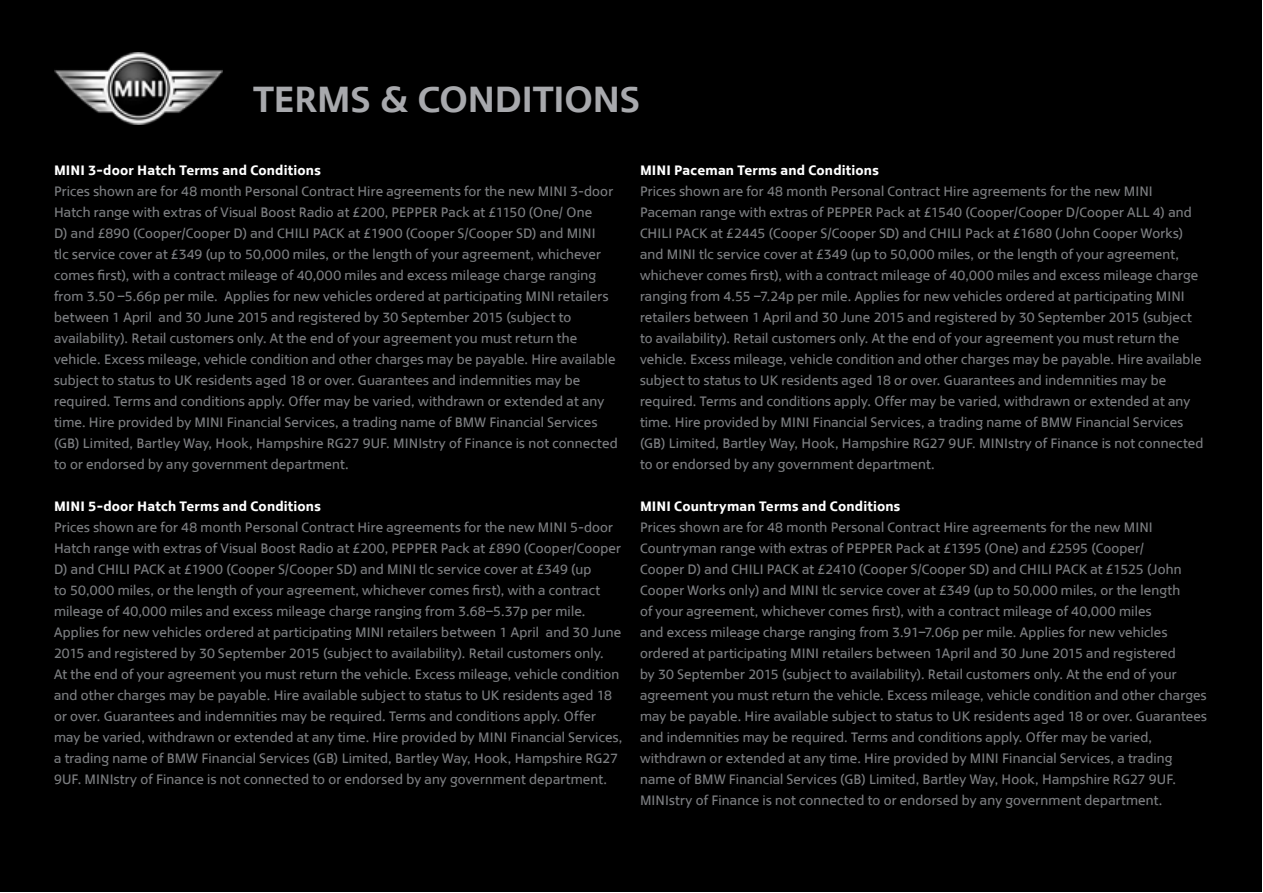
<style>
.page{position:relative;width:1263px;height:893px;background:#fff}
.page>*{position:absolute;margin:0;border:0;box-sizing:border-box;transform-origin:0 0}
.T___Cs_body{font:36px "MINI Type Global Pro Headline";letter-spacing:-.005em;color:#a8a9ad}
.T___Cs_body-2{font:13.5px/21px "MINI Type Global Pro";letter-spacing:.01em;color:#7c7e81}
.T___Cs_body-3{font:700 13.5px "MINI Type Global Pro";letter-spacing:.01em;color:#fff}
</style>
<div class="page">
<div style="left:1px;top:1px;width:1261px;height:891px;background:#000"></div>
<img style="left:54px;top:53px;width:168px;height:72px">
<p class="T___Cs_body" style="left:253px;top:70px;width:389px">TERMS &amp; CONDITIONS</p>
<p class="T___Cs_body-3" style="left:54px;top:159px;width:268px">MINI 3-door Hatch Terms and Conditions</p>
<p class="T___Cs_body-2" style="left:54px;top:181px;width:565px">Prices shown are for 48 month Personal Contract Hire agreements for the new MINI 3-door Hatch range with extras of Visual Boost Radio at £200, PEPPER Pack at £1150 (One/ One<br>D) and £890 (Cooper/Cooper D) and CHILI PACK at £1900 (Cooper S/Cooper SD) and MINI<br>tlc service cover at £349 (up to 50,000 miles, or the length of your agreement, whichever comes first), with a contract mileage of 40,000 miles and excess mileage charge ranging from 3.50 –5.66p per mile. Applies for new vehicles ordered at participating MINI retailers between 1 April and 30 June 2015 and registered by 30 September 2015 (subject to availability). Retail customers only. At the end of your agreement you must return the vehicle. Excess mileage, vehicle condition and other charges may be payable. Hire available subject to status to UK residents aged 18 or over. Guarantees and indemnities may be required. Terms and conditions apply. Offer may be varied, withdrawn or extended at any time. Hire provided by MINI Financial Services, a trading name of BMW Financial Services (GB) Limited, Bartley Way, Hook, Hampshire RG27 9UF. MINIstry of Finance is not connected to or endorsed by any government department.</p>
<p class="T___Cs_body-3" style="left:54px;top:495px;width:268px">MINI 5-door Hatch Terms and Conditions</p>
<p class="T___Cs_body-2" style="left:54px;top:517px;width:570px">Prices shown are for 48 month Personal Contract Hire agreements for the new MINI 5-door Hatch range with extras of Visual Boost Radio at £200, PEPPER Pack at £890 (Cooper/Cooper D) and CHILI PACK at £1900 (Cooper S/Cooper SD) and MINI tlc service cover at £349 (up<br>to 50,000 miles, or the length of your agreement, whichever comes first), with a contract mileage of 40,000 miles and excess mileage charge ranging from 3.68–5.37p per mile.<br>Applies for new vehicles ordered at participating MINI retailers between 1 April and 30 June 2015 and registered by 30 September 2015 (subject to availability). Retail customers only.<br>At the end of your agreement you must return the vehicle. Excess mileage, vehicle condition and other charges may be payable. Hire available subject to status to UK residents aged 18 or over. Guarantees and indemnities may be required. Terms and conditions apply. Offer may be varied, withdrawn or extended at any time. Hire provided by MINI Financial Services, a trading name of BMW Financial Services (GB) Limited, Bartley Way, Hook, Hampshire RG27<br>9UF. MINIstry of Finance is not connected to or endorsed by any government department.</p>
<p class="T___Cs_body-3" style="left:640px;top:159px;width:240px">MINI Paceman Terms and Conditions</p>
<p class="T___Cs_body-2" style="left:640px;top:181px;width:565px">Prices shown are for 48 month Personal Contract Hire agreements for the new MINI Paceman range with extras of PEPPER Pack at £1540 (Cooper/Cooper D/Cooper ALL 4) and CHILI PACK at £2445 (Cooper S/Cooper SD) and CHILI Pack at £1680 (John Cooper Works) and MINI tlc service cover at £349 (up to 50,000 miles, or the length of your agreement, whichever comes first), with a contract mileage of 40,000 miles and excess mileage charge ranging from 4.55 –7.24p per mile. Applies for new vehicles ordered at participating MINI retailers between 1 April and 30 June 2015 and registered by 30 September 2015 (subject to availability). Retail customers only. At the end of your agreement you must return the vehicle. Excess mileage, vehicle condition and other charges may be payable. Hire available subject to status to UK residents aged 18 or over. Guarantees and indemnities may be required. Terms and conditions apply. Offer may be varied, withdrawn or extended at any time. Hire provided by MINI Financial Services, a trading name of BMW Financial Services (GB) Limited, Bartley Way, Hook, Hampshire RG27 9UF. MINIstry of Finance is not connected to or endorsed by any government department.</p>
<p class="T___Cs_body-3" style="left:640px;top:495px;width:262px">MINI Countryman Terms and Conditions</p>
<p class="T___Cs_body-2" style="left:640px;top:517px;width:568px">Prices shown are for 48 month Personal Contract Hire agreements for the new MINI Countryman range with extras of PEPPER Pack at £1395 (One) and £2595 (Cooper/<br>Cooper D) and CHILI PACK at £2410 (Cooper S/Cooper SD) and CHILI PACK at £1525 (John Cooper Works only) and MINI tlc service cover at £349 (up to 50,000 miles, or the length<br>of your agreement, whichever comes first), with a contract mileage of 40,000 miles<br>and excess mileage charge ranging from 3.91–7.06p per mile. Applies for new vehicles ordered at participating MINI retailers between 1April and 30 June 2015 and registered<br>by 30 September 2015 (subject to availability). Retail customers only. At the end of your agreement you must return the vehicle. Excess mileage, vehicle condition and other charges may be payable. Hire available subject to status to UK residents aged 18 or over. Guarantees and indemnities may be required. Terms and conditions apply. Offer may be varied, withdrawn or extended at any time. Hire provided by MINI Financial Services, a trading name of BMW Financial Services (GB) Limited, Bartley Way, Hook, Hampshire RG27 9UF.<br>MINIstry of Finance is not connected to or endorsed by any government department.</p>
</div>
